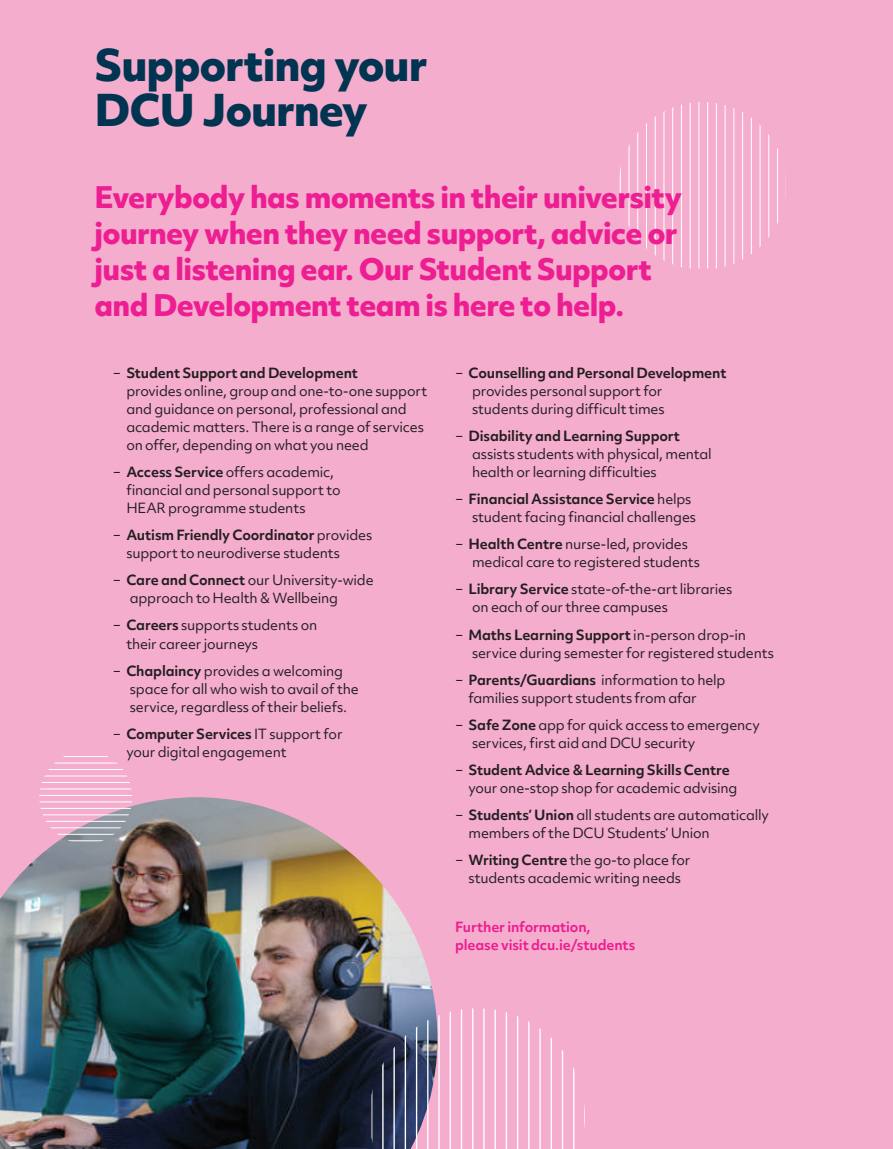
<style>
.page{position:relative;width:893px;height:1149px;background:#fff}
.page>*{position:absolute;margin:0;border:0;box-sizing:border-box;transform-origin:0 0}
.t1{font:800 42px/45px "Objektiv Mk 2";letter-spacing:-.025em;color:#013451}
.t2{font:800 28.5px/36px "Objektiv Mk 2";letter-spacing:-.025em;color:#ed1e91}
.t3{font:13.5px/18px "Objektiv Mk 2";letter-spacing:-.015em;color:#231f20}
.t4{font:700 13.5px/18px "Objektiv Mk 2";letter-spacing:-.01em;color:#ed1e91}
.s1{font-weight:700}
</style>
<div class="page">
<div style="left:0;top:0;width:893px;height:1148px;background:#f5adce"></div>
<svg style="left:619px;top:102px;width:167px;height:166px"></svg>
<img style="left:0;top:797px;width:436px;height:351px">
<svg style="left:371px;top:1007px;width:214px;height:141px"></svg>
<hr style="left:39px;top:872px;width:93px;height:1px;background:#fff">
<hr style="left:39px;top:866px;width:93px;height:1px;background:#fff">
<hr style="left:39px;top:859px;width:93px;height:1px;background:#fff">
<hr style="left:39px;top:853px;width:93px;height:1px;background:#fff">
<hr style="left:39px;top:846px;width:93px;height:1px;background:#fff">
<hr style="left:39px;top:840px;width:93px;height:1px;background:#fff">
<hr style="left:39px;top:833px;width:93px;height:1px;background:#fff">
<hr style="left:39px;top:827px;width:93px;height:1px;background:#fff">
<hr style="left:39px;top:820px;width:93px;height:1px;background:#fff">
<hr style="left:39px;top:814px;width:93px;height:1px;background:#fff">
<hr style="left:39px;top:807px;width:93px;height:1px;background:#fff">
<hr style="left:39px;top:801px;width:93px;height:1px;background:#fff">
<hr style="left:39px;top:794px;width:93px;height:1px;background:#fff">
<hr style="left:39px;top:788px;width:93px;height:1px;background:#fff">
<hr style="left:39px;top:781px;width:93px;height:1px;background:#fff">
<hr style="left:39px;top:775px;width:93px;height:1px;background:#fff">
<hr style="left:39px;top:768px;width:93px;height:1px;background:#fff">
<hr style="left:39px;top:762px;width:93px;height:1px;background:#fff">
<hr style="left:39px;top:756px;width:93px;height:1px;background:#fff">
<hr style="left:39px;top:750px;width:93px;height:1px;background:#fff">
<h1 class="t1" style="left:95px;top:41px;width:334px">Supporting your<br>DCU Journey</h1>
<h2 class="t2" style="left:95px;top:178px;width:589px">Everybody has moments in their university journey when they need support, advice or just a listening ear. Our Student Support and Development team is here to help.</h2>
<p class="t3" style="left:126px;top:364px;width:302px;text-indent:-14px">− <span class="s1">Student Support and Development<br></span>provides online, group and one-to-one support and guidance on personal, professional and academic matters. There is a range of services on offer, depending on what you need</p>
<p class="t3" style="left:126px;top:463px;width:216px;text-indent:-14px">− <span class="s1">Access Service</span> offers academic, financial and personal support to<br>HEAR programme students</p>
<p class="t3" style="left:126px;top:526px;width:248px;text-indent:-13px">− <span class="s1">Autism Friendly Coordinator</span> provides support to neurodiverse students</p>
<p class="t3" style="left:130px;top:571px;width:245px;text-indent:-17px">− <span class="s1">Care and Connect</span> our University-wide approach to Health &amp; Wellbeing</p>
<p class="t3" style="left:126px;top:616px;width:193px;text-indent:-14px">− <span class="s1">Careers</span> supports students on their career journeys</p>
<p class="t3" style="left:130px;top:661px;width:231px;text-indent:-17px">− <span class="s1">Chaplaincy</span> provides a welcoming space for all who wish to avail of the service, regardless of their beliefs.</p>
<p class="t3" style="left:126px;top:724px;width:218px;text-indent:-14px">− <span class="s1">Computer Services</span> IT support for your digital engagement</p>
<p class="t3" style="left:472px;top:364px;width:256px;text-indent:-17px">− <span class="s1">Counselling and Personal Development </span>provides personal support for<br>students during difficult times</p>
<p class="t3" style="left:472px;top:427px;width:241px;text-indent:-17px">− <span class="s1">Disability and Learning Support </span>assists students with physical, mental health or learning difficulties</p>
<p class="t3" style="left:472px;top:490px;width:226px;text-indent:-17px">− <span class="s1">Financial Assistance Service</span> helps student facing financial challenges</p>
<p class="t3" style="left:472px;top:535px;width:230px;text-indent:-17px">− <span class="s1">Health Centre</span> nurse-led, provides medical care to registered students</p>
<p class="t3" style="left:472px;top:580px;width:262px;text-indent:-17px">− <span class="s1">Library Service</span> state-of-the-art libraries on each of our three campuses</p>
<p class="t3" style="left:472px;top:625px;width:303px;text-indent:-17px">− <span class="s1">Maths Learning Support</span> in-person drop-in service during semester for registered students</p>
<p class="t3" style="left:468px;top:670px;width:258px;text-indent:-14px">− <span class="s1">Parents/Guardians</span> information to help families support students from afar</p>
<p class="t3" style="left:472px;top:715px;width:289px;text-indent:-17px">− <span class="s1">Safe Zone</span> app for quick access to emergency services, first aid and DCU security</p>
<p class="t3" style="left:468px;top:760px;width:270px;text-indent:-14px">− <span class="s1">Student Advice &amp; Learning Skills Centre </span>your one-stop shop for academic advising</p>
<p class="t3" style="left:468px;top:805px;width:302px;text-indent:-13px">− <span class="s1">Students’ Union</span> all students are automatically members of the DCU Students’ Union</p>
<p class="t3" style="left:455px;top:850px;width:237px;text-align:center">− <span class="s1">Writing Centre</span> the go-to place for students academic writing needs</p>
<p class="t4" style="left:455px;top:917px;width:182px">Further information, please visit dcu.ie/students</p>
</div>
